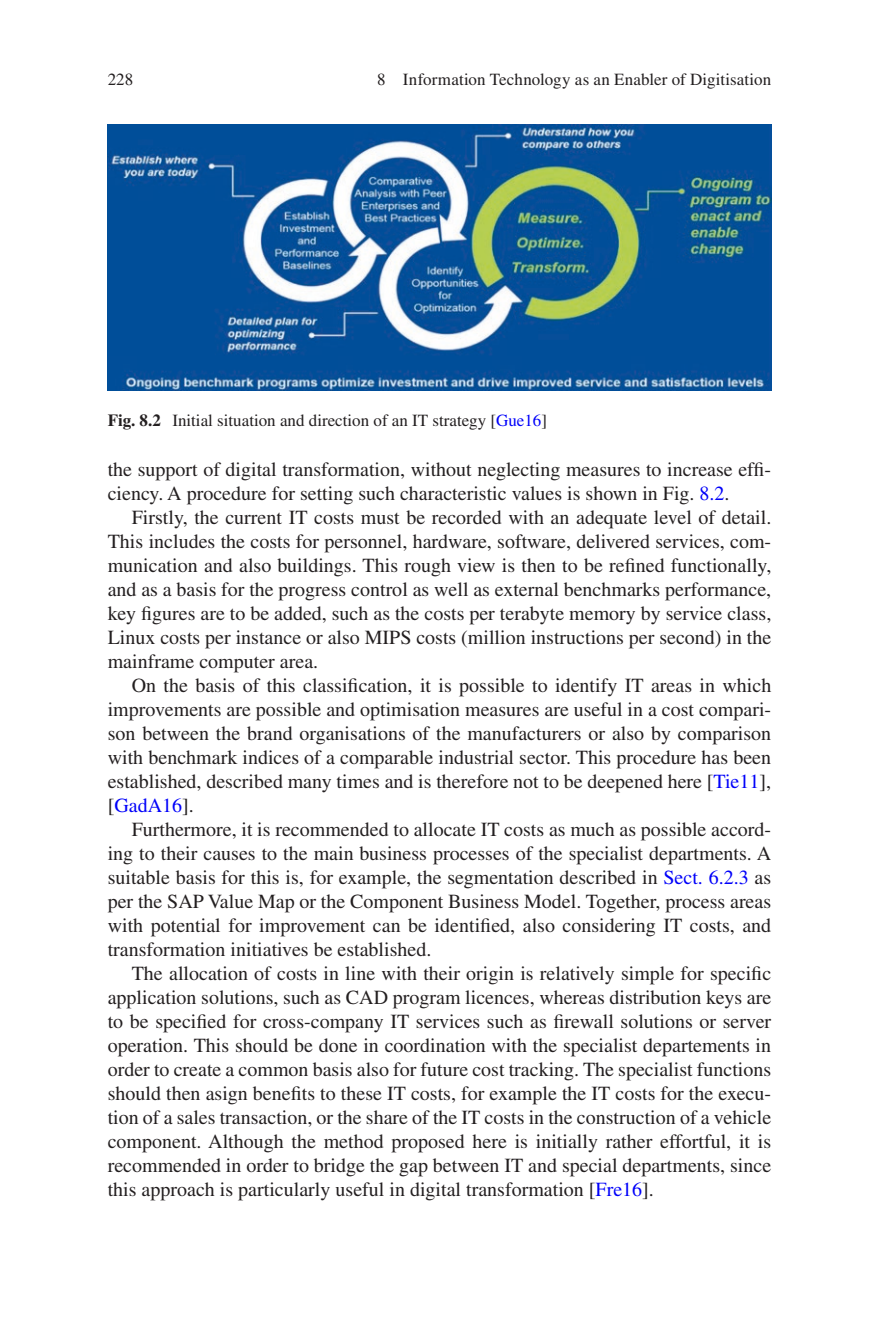
<style>
.page{position:relative;width:879px;height:1333px;background:#fff}
.page>*{position:absolute;margin:0;border:0;box-sizing:border-box;transform-origin:0 0}
.t1{font:20px/24px "Dljjhw Pjcblf Times LT Std";color:#231f20;text-align:justify}
.t2{font:17px "Dljjhw Pjcblf Times LT Std";color:#231f20}
.t3{font:17px "Fnssrd Bsfbcq Times LT Std";letter-spacing:.005em;color:#231f20}
.s1{font-family:"Xqfwcb Xpqfph Times LT Std";font-weight:700}
.s2{color:#0000fa}
</style>
<div class="page">
<img style="left:108px;top:124px;width:663px;height:266px">
<p class="t2" style="left:108px;top:70px;width:27px">228</p>
<p class="t3" style="left:377px;top:70px;width:395px">8 Information Technology as an Enabler of Digitisation</p>
<p class="t2" style="left:108px;top:411px;width:441px"><span class="s1">Fig. 8.2</span> Initial situation and direction of an IT strategy [<span class="s2">Gue16</span>]</p>
<p class="t1" style="left:108px;top:457px;width:665px">the support of digital transformation, without neglecting measures to increase effi&shy;ciency. A procedure for setting such characteristic values is shown in Fig. <span class="s2">8.2</span>.</p>
<p class="t1" style="left:108px;top:505px;width:665px;text-indent:24px">Firstly, the current IT costs must be recorded with an adequate level of detail.<br>This includes the costs for personnel, hardware, software, delivered services, com&shy;munication and also buildings. This rough view is then to be refined functionally, and as a basis for the progress control as well as external benchmarks performance, key figures are to be added, such as the costs per terabyte memory by service class, Linux costs per instance or also MIPS costs (million instructions per second) in the mainframe computer area.</p>
<p class="t1" style="left:108px;top:673px;width:665px;text-indent:24px">On the basis of this classification, it is possible to identify IT areas in which improvements are possible and optimisation measures are useful in a cost compari&shy;son between the brand organisations of the manufacturers or also by comparison with benchmark indices of a comparable industrial sector. This procedure has been established, described many times and is therefore not to be deepened here [<span class="s2">Tie11</span>], [<span class="s2">GadA16</span>].</p>
<p class="t1" style="left:108px;top:817px;width:665px;text-indent:24px">Furthermore, it is recommended to allocate IT costs as much as possible accord&shy;ing to their causes to the main business processes of the specialist departments. A suitable basis for this is, for example, the segmentation described in <span class="s2">Sect. 6.2.3</span> as per the SAP Value Map or the Component Business Model. Together, process areas with potential for improvement can be identified, also considering IT costs, and transformation initiatives be established.</p>
<p class="t1" style="left:108px;top:961px;width:665px;text-indent:24px">The allocation of costs in line with their origin is relatively simple for specific application solutions, such as CAD program licences, whereas distribution keys are to be specified for cross-company IT services such as firewall solutions or server operation. This should be done in coordination with the specialist departements in order to create a common basis also for future cost tracking. The specialist functions should then asign benefits to these IT costs, for example the IT costs for the execu&shy;tion of a sales transaction, or the share of the IT costs in the construction of a vehicle component. Although the method proposed here is initially rather effortful, it is recommended in order to bridge the gap between IT and special departments, since this approach is particularly useful in digital transformation [<span class="s2">Fre16</span>].</p>
</div>
